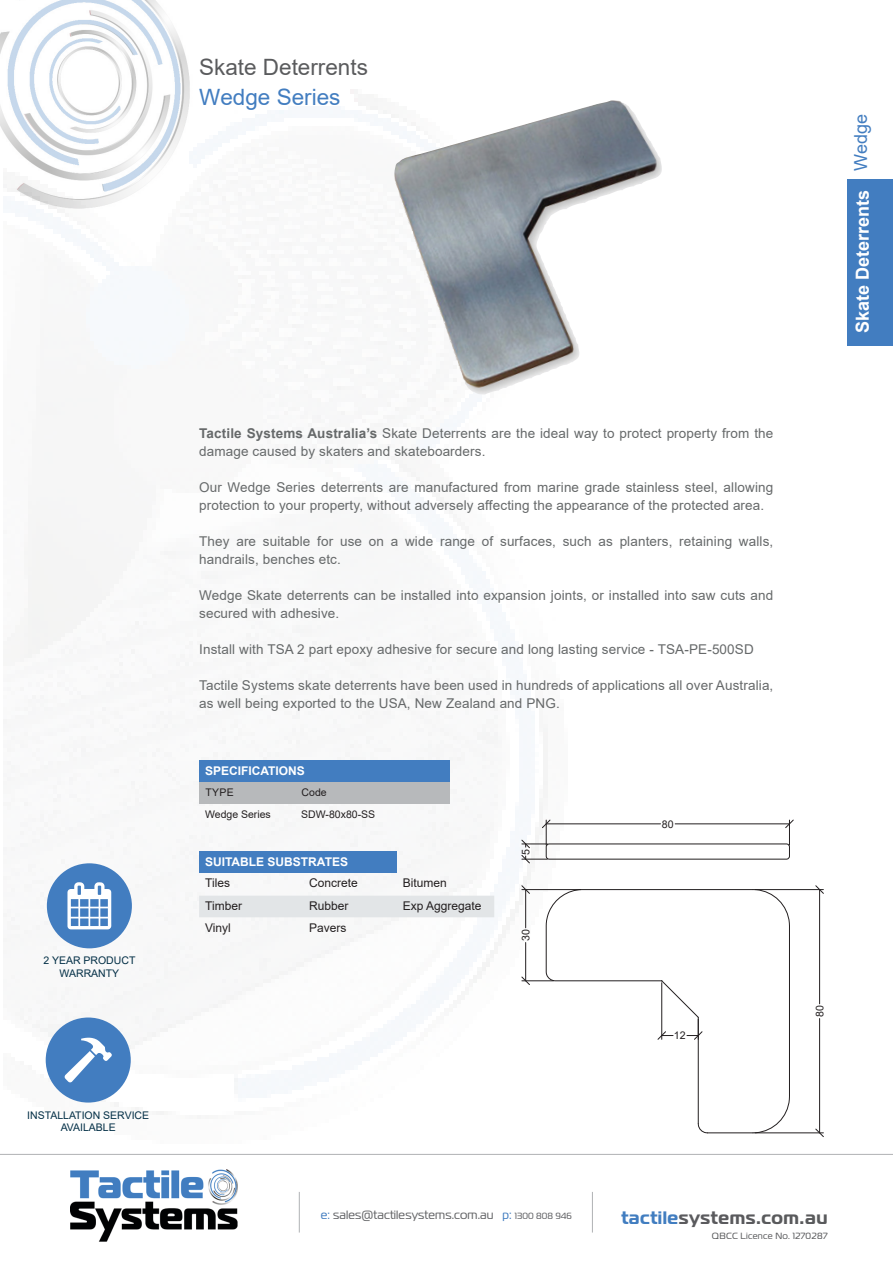
<style>
.page{position:relative;width:893px;height:1263px;background:#fff}
.page>*{position:absolute;margin:0;border:0;box-sizing:border-box;transform-origin:0 0}
.t1{font:22.5px/30px "Arial";color:#5a5b5d}
.t2{font:700 18px "Magistral";letter-spacing:.03em;color:#417dc0}
.t3{font:700 18px "Arial";color:#fff}
.t4{font:18px "Arial";color:#427dc0}
.t5{font:13.5px/18px "Arial";letter-spacing:.01em;color:#66696a}
.t6{font:12px "Arial";color:#231f20}
.t7{font:12px "Magistral";letter-spacing:.01em;color:#636466}
.t8{font:700 12px "Arial";color:#fff}
.t9{font:10.65px "Arial";color:#231f20}
.t10{font:10.5px/12.6px "Arial";color:#032f46;text-align:center}
.t11{font:10.5px "Arial";color:#231f20}
.t12{font:9px "Magistral";letter-spacing:.03em;color:#595a5c}
.t13{font:6.45px "Myriad Pro";color:#000}
.s1{color:#427dc0}
.s2{font-weight:700}
.s3{color:#626366}
.s4{font-size:9px;color:#646568}
.s5{color:#5a5a5d}
.s6{color:#595a5c}
</style>
<div class="page">
<img style="left:0;top:0;width:181px;height:188px">
<hr style="left:0;top:1154px;width:893px;height:1px;background:#b0b2b4">
<hr style="left:299px;top:1192px;width:1px;height:40px;background:#b0b2b4">
<hr style="left:592px;top:1192px;width:1px;height:40px;background:#b0b2b4">
<img style="left:4px;top:41px;width:547px;height:1074px">
<img style="left:70px;top:1170px;width:168px;height:72px">
<div style="left:847px;top:173px;width:46px;height:173px;background:#427dc0"></div>
<div style="left:846px;top:77px;width:47px;height:102px;background:#fff"></div>
<div style="left:47px;top:863px;width:85px;height:85px;background:#427dc0;border-radius:50%"></div>
<svg style="left:67px;top:882px;width:44px;height:47px"></svg>
<div style="left:46px;top:1017px;width:85px;height:85px;background:#427dc0;border-radius:50%"></div>
<svg style="left:64px;top:1038px;width:48px;height:45px"></svg>
<div style="left:199px;top:851px;width:198px;height:22px;background:#427dc0"></div>
<div style="left:199px;top:896px;width:295px;height:21px;background:#e2e5e7"></div>
<div style="left:199px;top:760px;width:250px;height:22px;background:#427dc0"></div>
<div style="left:199px;top:782px;width:96px;height:21px;background:#b7b9bb"></div>
<div style="left:295px;top:782px;width:154px;height:21px;background:#b7b9bb"></div>
<hr style="left:789px;top:926px;width:1px;height:170px;background:#231f20">
<hr style="left:707px;top:1132px;width:46px;height:1px;background:#231f20">
<hr style="left:698px;top:1017px;width:1px;height:107px;background:#231f20">
<svg style="left:753px;top:1096px;width:37px;height:37px"></svg>
<svg style="left:698px;top:1123px;width:10px;height:10px"></svg>
<hr style="left:522px;top:889px;width:59px;height:1px;background:#231f20">
<hr style="left:522px;top:980px;width:31px;height:1px;background:#231f20">
<hr style="left:525px;top:889px;width:1px;height:39px;background:#231f20">
<hr style="left:525px;top:942px;width:1px;height:39px;background:#231f20">
<svg style="left:521px;top:885px;width:9px;height:9px"></svg>
<svg style="left:521px;top:977px;width:9px;height:8px"></svg>
<svg style="left:521px;top:820px;width:273px;height:43px"></svg>
<hr style="left:755px;top:889px;width:68px;height:1px;background:#231f20">
<hr style="left:755px;top:1132px;width:68px;height:1px;background:#231f20">
<hr style="left:819px;top:889px;width:1px;height:115px;background:#231f20">
<hr style="left:819px;top:1018px;width:1px;height:115px;background:#231f20">
<svg style="left:815px;top:885px;width:9px;height:9px"></svg>
<svg style="left:815px;top:1129px;width:9px;height:8px"></svg>
<svg style="left:546px;top:889px;width:244px;height:151px"></svg>
<img style="left:393px;top:104px;width:204px;height:291px">
<p class="t10" style="left:43px;top:954px;width:93px">2 YEAR PRODUCT<br>WARRANTY</p>
<p class="t10" style="left:27px;top:1108px;width:123px">INSTALLATION SERVICE</p>
<p class="t10" style="left:61px;top:1121px;width:57px">AVAILABLE</p>
<p class="t1" style="left:199px;top:52px;width:170px">Skate Deterrents<br><span class="s1">Wedge Series</span></p>
<p class="t5" style="left:199px;top:424px;width:576px"><span class="s2">Tactile Systems Australia’s</span> Skate Deterrents are the ideal way to protect property from the damage caused by skaters and skateboarders.</p>
<p class="t5" style="left:199px;top:478px;width:576px">Our Wedge Series deterrents are manufactured from marine grade stainless steel, allowing protection to your property, without adversely affecting the appearance of the protected area.</p>
<p class="t5" style="left:199px;top:532px;width:576px">They are suitable for use on a wide range of surfaces, such as planters, retaining walls, handrails, benches etc.</p>
<p class="t5" style="left:199px;top:586px;width:576px">Wedge Skate deterrents can be installed into expansion joints, or installed into saw cuts and secured with adhesive.</p>
<p class="t5" style="left:199px;top:640px;width:556px">Install with TSA 2 part epoxy adhesive for secure and long lasting service - TSA-PE-500SD</p>
<p class="t5" style="left:199px;top:676px;width:576px">Tactile Systems skate deterrents have been used in hundreds of applications all over Australia, as well being exported to the USA, New Zealand and PNG.</p>
<p class="t13" style="left:394px;top:500px;width:232px">ai15921905909_Skate Deterrents Wedge Series Model.pdf 1 15/06/2020 1:09:50 PM</p>
<p class="t8" style="left:205px;top:762px;width:101px">SPECIFICATIONS</p>
<p class="t11" style="left:205px;top:785px;width:30px">TYPE</p>
<p class="t11" style="left:301px;top:785px;width:27px">Code</p>
<p class="t11" style="left:205px;top:807px;width:67px">Wedge Series</p>
<p class="t11" style="left:301px;top:807px;width:75px">SDW-80x80-SS</p>
<p class="t8" style="left:205px;top:853px;width:144px">SUITABLE SUBSTRATES</p>
<p class="t6" style="left:205px;top:875px;width:26px">Tiles</p>
<p class="t6" style="left:309px;top:875px;width:50px">Concrete</p>
<p class="t6" style="left:403px;top:875px;width:46px">Bitumen</p>
<p class="t6" style="left:205px;top:898px;width:38px">Timber</p>
<p class="t6" style="left:309px;top:898px;width:41px">Rubber</p>
<p class="t6" style="left:403px;top:898px;width:80px">Exp Aggregate</p>
<p class="t6" style="left:205px;top:919px;width:27px">Vinyl</p>
<p class="t6" style="left:309px;top:919px;width:39px">Pavers</p>
<p class="t9" style="left:518px;top:854px;width:7px;rotate:-90deg">5</p>
<p class="t9" style="left:518px;top:941px;width:13px;rotate:-90deg">30</p>
<p class="t9" style="left:662px;top:816px;width:13px">80</p>
<p class="t9" style="left:674px;top:1028px;width:13px">12</p>
<p class="t4" style="left:849px;top:171px;width:59px;rotate:-90deg">Wedge</p>
<p class="t3" style="left:850px;top:333px;width:145px;rotate:-90deg">Skate Deterrents</p>
<p class="t9" style="left:812px;top:1017px;width:13px;rotate:-90deg">80</p>
<p class="t7" style="left:321px;top:1207px;width:253px"><span class="s1">e:</span> <span class="s3">sales</span>@tactilesystems.com.au <span class="s1">p:</span> <span class="s4">1300 808 946</span></p>
<h2 class="t2" style="left:621px;top:1206px;width:207px">tactile<span class="s5">systems</span><span class="s6">.com.au</span></h2>
<p class="t12" style="left:712px;top:1231px;width:117px">QBCC Licence No. 1270287</p>
</div>
